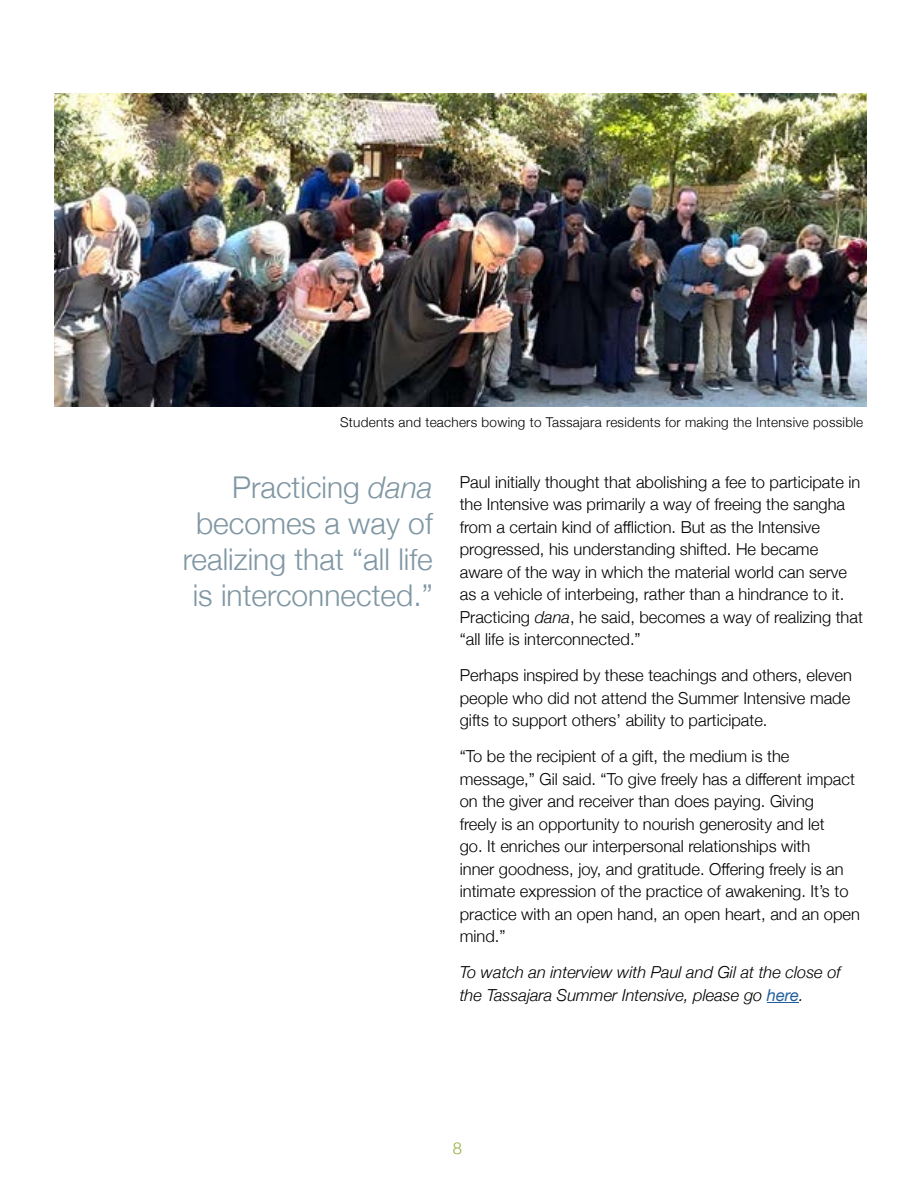
<style>
.page{position:relative;width:918px;height:1188px;background:#fff}
.page>*{position:absolute;margin:0;border:0;box-sizing:border-box;transform-origin:0 0}
.t1{font:300 30px/36px "Helvetica Neue";color:#7f96a3;text-align:right}
.t2{font:300 16.5px/22.5px "Helvetica Neue";color:#000}
.t3{font:italic 300 16.5px/22.5px "Helvetica Neue";color:#000}
.t4{font:300 16.5px "Helvetica Neue";color:#93ab3d}
.t5{font:300 13.5px "Helvetica Neue";letter-spacing:.02em;color:#000}
.s1{font-style:italic}
.s2{font-weight:400;color:#215e9e}
</style>
<div class="page">
<hr style="left:767px;top:1002px;width:32px;height:1px;background:#215e9e">
<img style="left:54px;top:94px;width:813px;height:313px">
<p class="t5" style="left:340px;top:412px;width:525px">Students and teachers bowing to Tassajara residents for making the Intensive possible</p>
<h1 class="t1" style="left:183px;top:467px;width:252px">Practicing <span class="s1">dana </span>becomes a way of realizing that “all life is interconnected.”</h1>
<p class="t2" style="left:460px;top:470px;width:405px">Paul initially thought that abolishing a fee to participate in the Intensive was primarily a way of freeing the sangha from a certain kind of affliction. But as the Intensive progressed, his understanding shifted. He became aware of the way in which the material world can serve as a vehicle of interbeing, rather than a hindrance to it.<br>Practicing <span class="s1">dana</span>, he said, becomes a way of realizing that “all life is interconnected.”</p>
<p class="t2" style="left:460px;top:663px;width:394px;text-align:justify">Perhaps inspired by these teachings and others, eleven people who did not attend the Summer Intensive made gifts to support others’ ability to participate.</p>
<p class="t2" style="left:460px;top:744px;width:402px">“To be the recipient of a gift, the medium is the message,” Gil said. “To give freely has a different impact on the giver and receiver than does paying. Giving<br>freely is an opportunity to nourish generosity and let<br>go. It enriches our interpersonal relationships with<br>inner goodness, joy, and gratitude. Offering freely is an intimate expression of the practice of awakening. It’s to practice with an open hand, an open heart, and an open mind.”</p>
<p class="t3" style="left:460px;top:960px;width:383px">To watch an interview with Paul and Gil at the close of the Tassajara Summer Intensive, please go <span class="s2">here</span>.</p>
<p class="t4" style="left:453px;top:1135px;width:11px">8</p>
</div>
